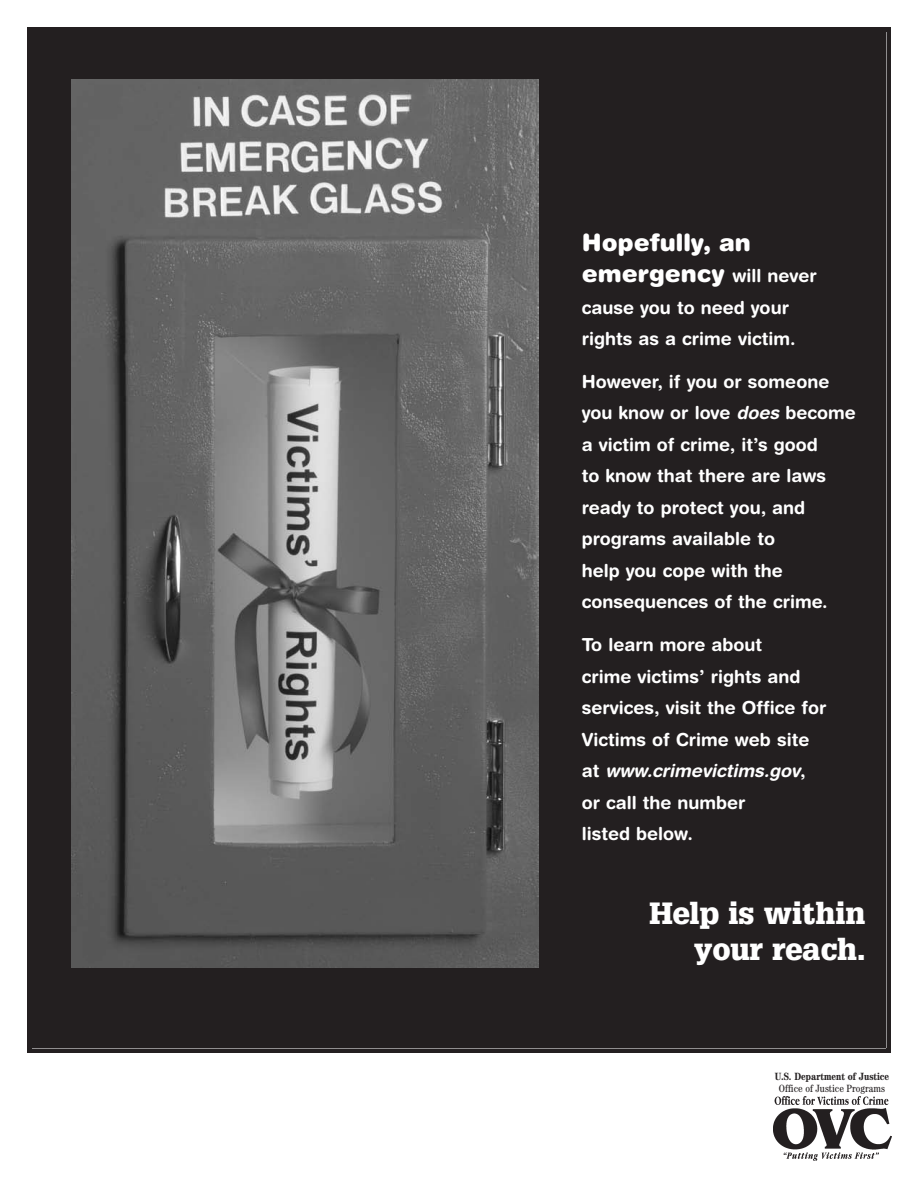
<style>
.page{position:relative;width:918px;height:1188px;background:#fff}
.page>*{position:absolute;margin:0;border:0;box-sizing:border-box;transform-origin:0 0}
.t1{font:900 30px/36px "Glypha";color:#fff;text-align:right}
.t2{font:900 24px/31.5px "Helvetica Rounded";color:#fff}
.t3{font:700 18px/31.5px "Helvetica Rounded";color:#fff}
.t4{font:700 condensed 10.5px "Century";color:#231f20}
.t5{font:condensed 10.5px "Century";color:#231f20}
.s1{font-style:italic}
</style>
<div class="page">
<div style="left:32px;top:32px;width:854px;height:1016px;background:#231f20"></div>
<div style="left:27px;top:27px;width:864px;height:1026px;border:4px solid #231f20"></div>
<img style="left:72px;top:80px;width:466px;height:887px">
<img style="left:773px;top:1096px;width:119px;height:65px">
<p class="t2" style="left:582px;top:229px;width:171px">Hopefully, an emergency</p>
<p class="t3" style="left:582px;top:293px;width:209px">cause you to need your</p>
<p class="t3" style="left:732px;top:262px;width:86px">will never</p>
<p class="t3" style="left:582px;top:325px;width:215px">rights as a crime victim.</p>
<p class="t3" style="left:582px;top:367px;width:249px">However, if you or someone</p>
<p class="t3" style="left:582px;top:399px;width:275px">you know or love <span class="s1">does</span> become</p>
<p class="t3" style="left:582px;top:430px;width:248px">a victim of crime, it’s good to know that there are laws ready to protect you, and programs available to<br>help you cope with the consequences of the crime.</p>
<p class="t3" style="left:582px;top:631px;width:182px">To learn more about</p>
<p class="t3" style="left:582px;top:662px;width:246px">crime victims’ rights and services, visit the Office for<br>Victims of Crime web site at <span class="s1">www.crimevictims.gov</span>, or call the number</p>
<p class="t3" style="left:582px;top:820px;width:113px">listed below.</p>
<p class="t1" style="left:649px;top:898px;width:218px">Help is within your reach.</p>
<p class="t4" style="left:775px;top:1073px;width:116px">U.S. Department of Justice</p>
<p class="t5" style="left:779px;top:1085px;width:108px">Office of Justice Programs</p>
</div>
